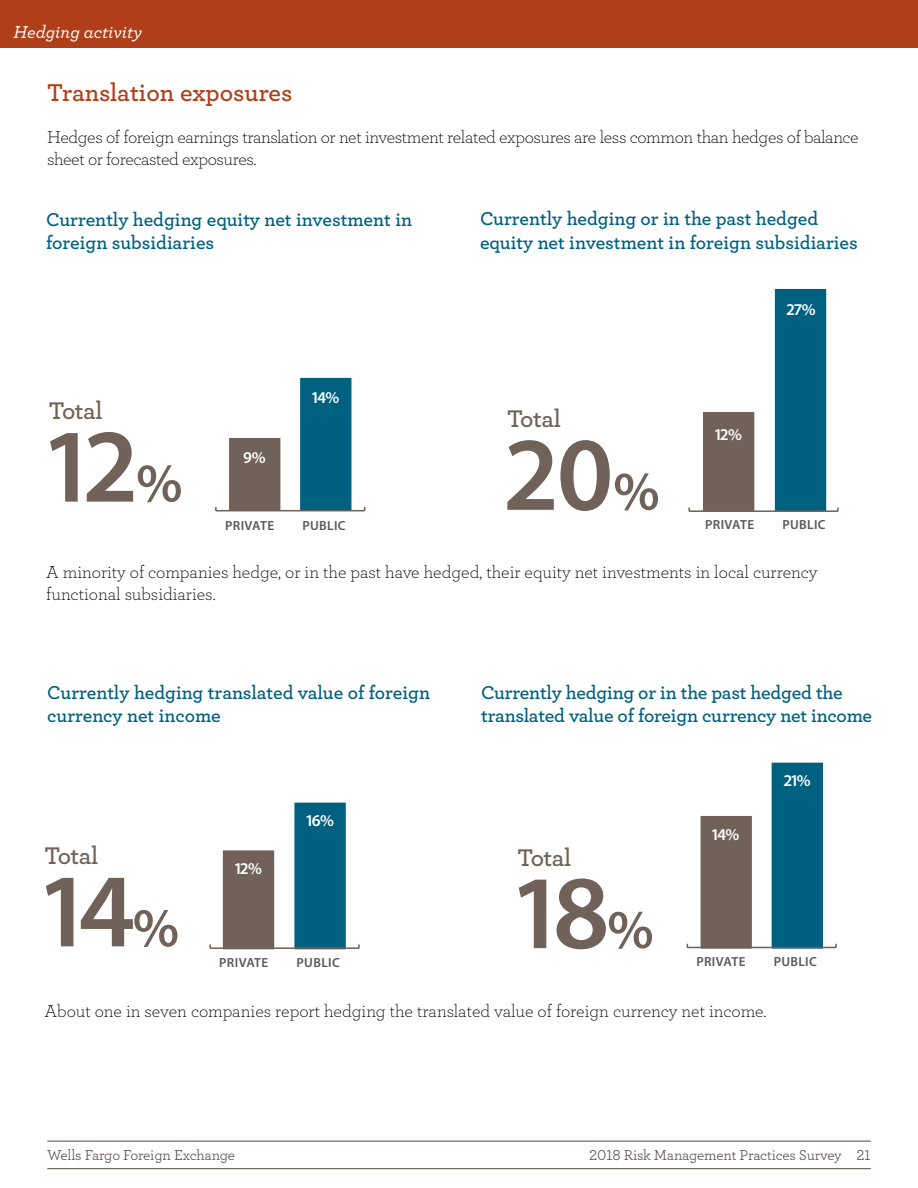
<style>
.page{position:relative;width:918px;height:1188px;background:#fff}
.page>*{position:absolute;margin:0;border:0;box-sizing:border-box;transform-origin:0 0}
.t1{font:600 105.45px "Myriad Pro";letter-spacing:-.01em;color:#706259}
.t2{font:600 25.5px "Archer";color:#b03f19}
.t3{font:600 25.2px "Archer";letter-spacing:-.02em;color:#706259}
.t4{font:600 19.5px/23.4px "Archer";letter-spacing:-.01em;color:#00607f}
.t5{font:300 18px/21.6px "Archer";letter-spacing:-.01em;color:#000}
.t6{font:italic 500 18px "Archer";color:#fff}
.t7{font:600 16.5px "Myriad Pro";letter-spacing:-.025em;color:#fff}
.t8{font:15px "Archer";letter-spacing:-.01em;color:#554742}
.t9{font:600 13.2px "Myriad Pro";letter-spacing:.03em;color:#58595b}
.s1{font-size:55.05px}
</style>
<div class="page">
<hr style="left:47px;top:1141px;width:824px;height:1px;background:#554742">
<hr style="left:47px;top:1168px;width:824px;height:1px;background:#554742">
<div style="left:0;top:0;width:918px;height:47px;background:#b03f19"></div>
<div style="left:221px;top:848px;width:55px;height:103px;background:#706259;border:2px solid #fff"></div>
<div style="left:292px;top:800px;width:56px;height:151px;background:#00607f;border:2px solid #fff"></div>
<hr style="left:210px;top:947px;width:149px;height:2px;background:#706259">
<div style="left:769px;top:761px;width:56px;height:190px;background:#00607f;border:2px solid #fff"></div>
<div style="left:698px;top:814px;width:56px;height:137px;background:#706259;border:2px solid #fff"></div>
<hr style="left:687px;top:947px;width:149px;height:1px;background:#706259">
<div style="left:298px;top:376px;width:56px;height:136px;background:#00607f;border:2px solid #fff"></div>
<div style="left:227px;top:436px;width:56px;height:76px;background:#706259;border:2px solid #fff"></div>
<hr style="left:216px;top:510px;width:149px;height:1px;background:#706259">
<div style="left:773px;top:287px;width:55px;height:226px;background:#00607f;border:2px solid #fff"></div>
<div style="left:701px;top:410px;width:55px;height:103px;background:#706259;border:2px solid #fff"></div>
<hr style="left:689px;top:510px;width:149px;height:2px;background:#706259">
<p class="t6" style="left:14px;top:18px;width:130px">Hedging activity</p>
<h2 class="t2" style="left:47px;top:74px;width:247px">Translation exposures</h2>
<p class="t5" style="left:47px;top:126px;width:813px">Hedges of foreign earnings translation or net investment related exposures are less common than hedges of balance sheet or forecasted exposures.</p>
<p class="t4" style="left:46px;top:206px;width:368px">Currently hedging equity net investment in foreign subsidiaries</p>
<p class="t4" style="left:480px;top:206px;width:379px">Currently hedging or in the past hedged equity net investment in foreign subsidiaries</p>
<h3 class="t3" style="left:49px;top:392px;width:55px">Total</h3>
<h1 class="t1" style="left:49px;top:399px;width:135px">12<span class="s1">%</span></h1>
<p class="t7" style="left:312px;top:387px;width:29px">14%</p>
<h3 class="t3" style="left:507px;top:400px;width:55px">Total</h3>
<p class="t7" style="left:243px;top:447px;width:24px">9%</p>
<h1 class="t1" style="left:507px;top:407px;width:154px">20<span class="s1">%</span></h1>
<p class="t9" style="left:225px;top:517px;width:51px">PRIVATE</p>
<p class="t9" style="left:302px;top:517px;width:45px">PUBLIC</p>
<p class="t7" style="left:787px;top:298px;width:30px">27%</p>
<p class="t7" style="left:715px;top:424px;width:28px">12%</p>
<p class="t9" style="left:705px;top:516px;width:51px">PRIVATE</p>
<p class="t9" style="left:783px;top:516px;width:45px">PUBLIC</p>
<p class="t5" style="left:46px;top:561px;width:773px">A minority of companies hedge, or in the past have hedged, their equity net investments in local currency functional subsidiaries.</p>
<p class="t4" style="left:47px;top:680px;width:384px">Currently hedging translated value of foreign currency net income</p>
<p class="t4" style="left:481px;top:680px;width:393px">Currently hedging or in the past hedged the translated value of foreign currency net income</p>
<h3 class="t3" style="left:45px;top:837px;width:55px">Total</h3>
<h1 class="t1" style="left:45px;top:844px;width:136px">14<span class="s1">%</span></h1>
<p class="t7" style="left:235px;top:857px;width:28px">12%</p>
<p class="t7" style="left:306px;top:810px;width:29px">16%</p>
<p class="t9" style="left:219px;top:954px;width:51px">PRIVATE</p>
<p class="t9" style="left:297px;top:954px;width:45px">PUBLIC</p>
<h3 class="t3" style="left:518px;top:838px;width:55px">Total</h3>
<h1 class="t1" style="left:518px;top:846px;width:138px">18<span class="s1">%</span></h1>
<p class="t7" style="left:712px;top:824px;width:29px">14%</p>
<p class="t7" style="left:784px;top:770px;width:28px">21%</p>
<p class="t9" style="left:696px;top:953px;width:51px">PRIVATE</p>
<p class="t9" style="left:774px;top:953px;width:45px">PUBLIC</p>
<p class="t5" style="left:45px;top:1000px;width:723px">About one in seven companies report hedging the translated value of foreign currency net income.</p>
<p class="t8" style="left:47px;top:1145px;width:189px">Wells Fargo Foreign Exchange</p>
<p class="t8" style="left:589px;top:1145px;width:283px">2018 Risk Management Practices Survey 21</p>
</div>
